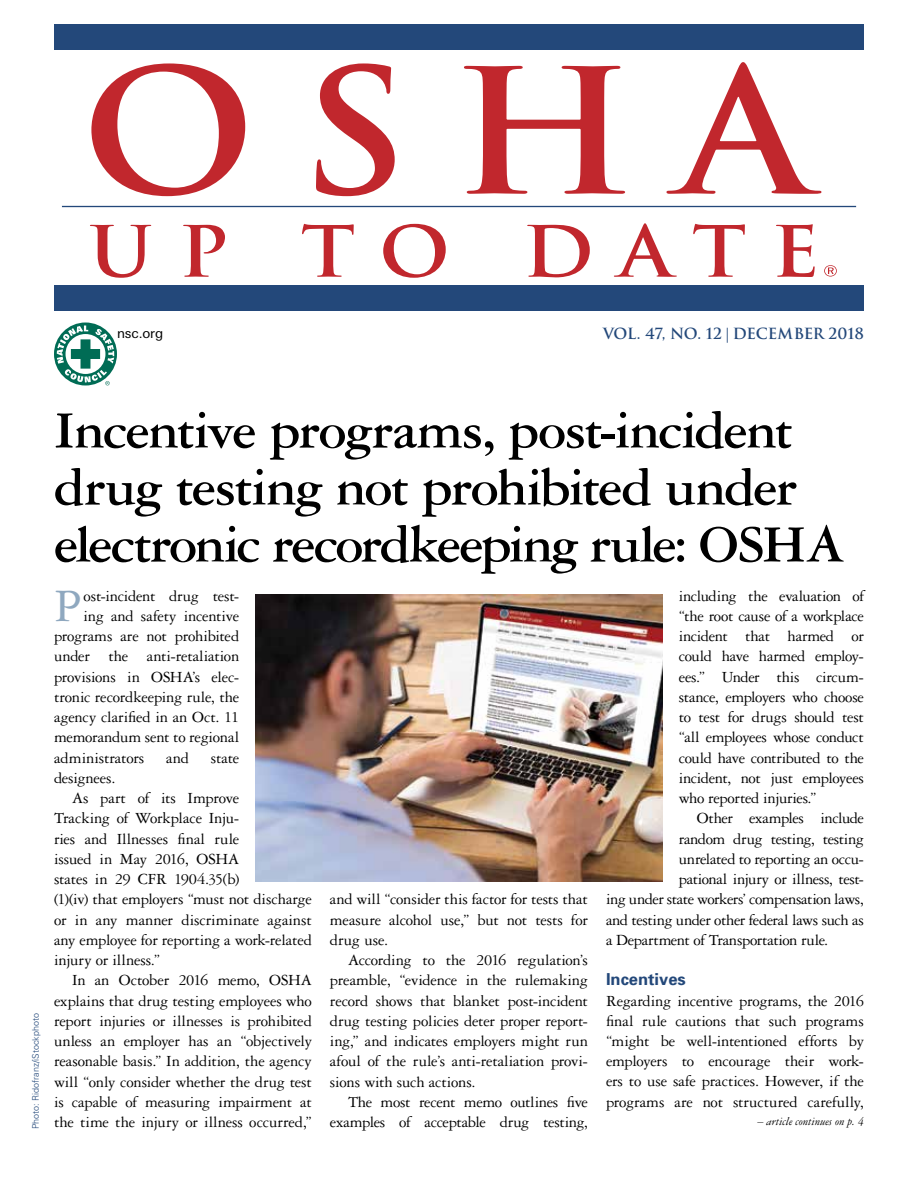
<style>
.page{position:relative;width:918px;height:1188px;background:#fff}
.page>*{position:absolute;margin:0;border:0;box-sizing:border-box;transform-origin:0 0}
.t1{font:700 55.5px/57px "Garamond 3 LT Std";letter-spacing:-.035em;color:#000}
.t2{font:49.65px "Garamond 3 LT Std";color:#8fa8bf}
.t3{font:16.5px/20.2px "Garamond 3 LT Std";letter-spacing:-.015em;color:#000;text-align:justify}
.t4{font:700 16.5px "Univers";color:#23487a}
.t5{font:700 15px "Trajan";letter-spacing:-.01em;color:#23487a}
.t6{font:13.5px "Univers Next Pro";color:#000}
.t7{font:italic 12px "Garamond 3 LT Std";color:#000}
.t8{font:300 9px "Univers";color:#23487a}
.s1{font-family:"Garamond 3 LT Std"}
</style>
<div class="page">
<svg style="left:91px;top:63px;width:154px;height:133px"></svg>
<svg style="left:316px;top:63px;width:79px;height:133px"></svg>
<svg style="left:464px;top:66px;width:161px;height:128px"></svg>
<svg style="left:667px;top:62px;width:154px;height:132px"></svg>
<hr style="left:62px;top:206px;width:794px;height:1px;background:#23487a">
<svg style="left:90px;top:225px;width:61px;height:53px"></svg>
<svg style="left:183px;top:225px;width:42px;height:52px"></svg>
<svg style="left:302px;top:224px;width:52px;height:53px"></svg>
<svg style="left:383px;top:224px;width:63px;height:54px"></svg>
<svg style="left:527px;top:225px;width:63px;height:52px"></svg>
<svg style="left:614px;top:223px;width:63px;height:54px"></svg>
<svg style="left:693px;top:224px;width:52px;height:53px"></svg>
<svg style="left:776px;top:224px;width:39px;height:53px"></svg>
<svg style="left:824px;top:265px;width:13px;height:12px"></svg>
<div style="left:54px;top:24px;width:810px;height:26px;background:#23487a"></div>
<div style="left:54px;top:285px;width:810px;height:26px;background:#23487a"></div>
<svg style="left:54px;top:323px;width:63px;height:63px"></svg>
<svg style="left:57px;top:325px;width:57px;height:60px"></svg>
<img style="left:255px;top:594px;width:408px;height:287px">
<p class="t6" style="left:117px;top:325px;width:48px">nsc.org</p>
<p class="t5" style="left:603px;top:324px;width:262px">VOL. 47, NO. 12 <span class="s1">|</span> DECEMBER 2018</p>
<p class="t8" style="left:30px;top:1129px;width:118px;rotate:-90deg">Photo: Ridofranz/iStockphoto</p>
<h1 class="t1" style="left:54px;top:402px;width:793px">Incentive programs, post-incident drug testing not prohibited under electronic recordkeeping rule: OSHA</h1>
<h2 class="t2" style="left:54px;top:579px;width:29px">P</h2>
<p class="t3" style="left:84px;top:586px;width:157px">ost-incident drug test-</p>
<p class="t3" style="left:84px;top:606px;width:157px">ing and safety incentive</p>
<p class="t3" style="left:54px;top:626px;width:187px">programs are not prohibited</p>
<p class="t3" style="left:54px;top:646px;width:187px">under the anti-retaliation</p>
<p class="t3" style="left:54px;top:667px;width:187px">provisions in OSHA’s elec-</p>
<p class="t3" style="left:54px;top:687px;width:187px">tronic recordkeeping rule, the</p>
<p class="t3" style="left:54px;top:707px;width:187px">agency clarified in an Oct. 11</p>
<p class="t3" style="left:54px;top:727px;width:187px">memorandum sent to regional</p>
<p class="t3" style="left:54px;top:748px;width:92px">administrators</p>
<p class="t3" style="left:166px;top:748px;width:24px">and</p>
<p class="t3" style="left:211px;top:748px;width:30px">state</p>
<p class="t3" style="left:54px;top:768px;width:63px">designees.</p>
<p class="t3" style="left:72px;top:788px;width:169px">As part of its Improve</p>
<p class="t3" style="left:54px;top:808px;width:187px">Tracking of Workplace Inju-</p>
<p class="t3" style="left:54px;top:829px;width:187px">ries and Illnesses final rule</p>
<p class="t3" style="left:54px;top:849px;width:187px">issued in May 2016, OSHA</p>
<p class="t3" style="left:54px;top:869px;width:187px">states in 29 CFR 1904.35(b)</p>
<p class="t3" style="left:54px;top:889px;width:259px">(1)(iv) that employers “must not discharge</p>
<p class="t3" style="left:54px;top:910px;width:259px">or in any manner discriminate against</p>
<p class="t3" style="left:54px;top:930px;width:260px">any employee for reporting a work-related</p>
<p class="t3" style="left:54px;top:950px;width:108px">injury or illness.”</p>
<p class="t3" style="left:72px;top:970px;width:241px">In an October 2016 memo, OSHA</p>
<p class="t3" style="left:54px;top:991px;width:259px">explains that drug testing employees who</p>
<p class="t3" style="left:54px;top:1011px;width:259px">report injuries or illnesses is prohibited</p>
<p class="t3" style="left:54px;top:1031px;width:259px">unless an employer has an “objectively</p>
<p class="t3" style="left:54px;top:1051px;width:259px">reasonable basis.” In addition, the agency</p>
<p class="t3" style="left:54px;top:1072px;width:259px">will “only consider whether the drug test</p>
<p class="t3" style="left:54px;top:1092px;width:259px">is capable of measuring impairment at</p>
<p class="t3" style="left:54px;top:1112px;width:260px">the time the injury or illness occurred,”</p>
<p class="t3" style="left:330px;top:889px;width:259px">and will “consider this factor for tests that measure alcohol use,” but not tests for drug use.</p>
<p class="t3" style="left:330px;top:950px;width:260px;text-indent:18px">According to the 2016 regulation’s preamble, “evidence in the rulemaking record shows that blanket post-incident drug testing policies deter proper report&shy;ing,” and indicates employers might run afoul of the rule’s anti-retaliation provi&shy;sions with such actions.</p>
<p class="t3" style="left:330px;top:1092px;width:260px;text-align:right">The most recent memo outlines five examples of acceptable drug testing,</p>
<p class="t3" style="left:679px;top:586px;width:187px">including the evaluation of “the root cause of a workplace incident that harmed or could have harmed employ&shy;ees.” Under this circum&shy;stance, employers who choose to test for drugs should test “all employees whose conduct could have contributed to the incident, not just employees who reported injuries.”</p>
<p class="t3" style="left:697px;top:808px;width:169px">Other examples include</p>
<p class="t3" style="left:679px;top:829px;width:187px">random drug testing, testing</p>
<p class="t3" style="left:679px;top:849px;width:187px">unrelated to reporting an occu-</p>
<p class="t3" style="left:679px;top:869px;width:187px">pational injury or illness, test-</p>
<p class="t3" style="left:606px;top:889px;width:260px">ing under state workers’ compensation laws,</p>
<p class="t3" style="left:606px;top:910px;width:259px">and testing under other federal laws such as</p>
<p class="t3" style="left:606px;top:930px;width:224px">a Department of Transportation rule.</p>
<p class="t4" style="left:606px;top:969px;width:81px">Incentives</p>
<p class="t3" style="left:606px;top:991px;width:260px">Regarding incentive programs, the 2016 final rule cautions that such programs “might be well-intentioned efforts by employers to encourage their work&shy;ers to use safe practices. However, if the programs are not structured carefully,</p>
<p class="t7" style="left:757px;top:1115px;width:108px">– article continues on p. 4</p>
</div>
